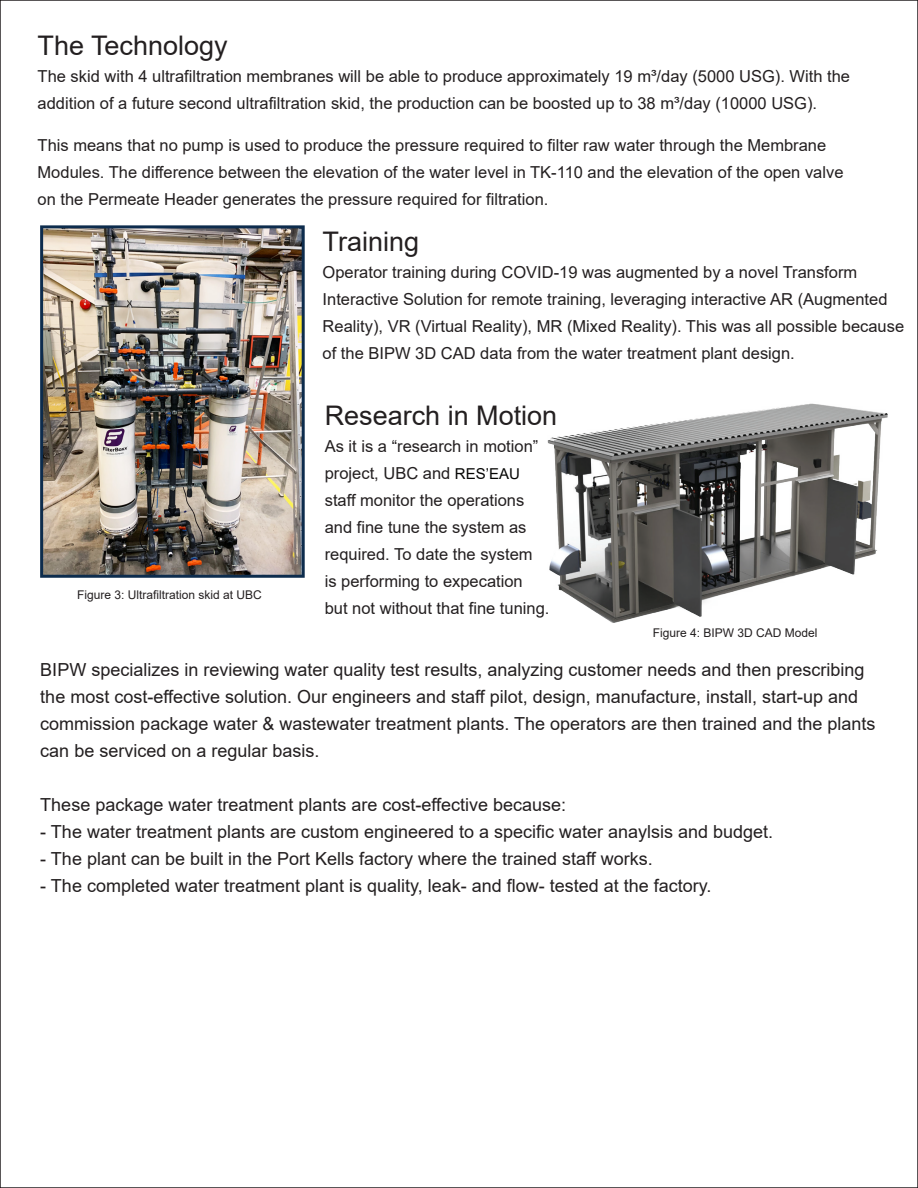
<style>
.page{position:relative;width:918px;height:1188px;background:#fff}
.page>*{position:absolute;margin:0;border:0;box-sizing:border-box;transform-origin:0 0}
.t1{font:27px "Arial";color:#231f20}
.t2{font:18px/27px "Arial";color:#231f20}
.t3{font:16.5px/27px "Arial";color:#231f20}
.t4{font:12px "Arial";color:#231f20}
.s1{font-size:15px;color:#050504}
</style>
<div class="page">
<img style="left:547px;top:381px;width:371px;height:256px">
<img style="left:44px;top:229px;width:257px;height:345px">
<div style="left:40px;top:225px;width:265px;height:353px;border:3px solid #0d2c4d"></div>
<h1 class="t1" style="left:38px;top:26px;width:192px">The Technology</h1>
<p class="t3" style="left:38px;top:62px;width:814px">The skid with 4 ultrafiltration membranes will be able to produce approximately 19 m³/day (5000 USG). With the addition of a future second ultrafiltration skid, the production can be boosted up to 38 m³/day (10000 USG).</p>
<p class="t3" style="left:38px;top:131px;width:807px">This means that no pump is used to produce the pressure required to filter raw water through the Membrane<br>Modules. The difference between the elevation of the water level in TK-110 and the elevation of the open valve on the Permeate Header generates the pressure required for filtration.</p>
<h1 class="t1" style="left:323px;top:223px;width:98px">Training</h1>
<p class="t3" style="left:323px;top:259px;width:583px">Operator training during COVID-19 was augmented by a novel Transform Interactive Solution for remote training, leveraging interactive AR (Augmented Reality), VR (Virtual Reality), MR (Mixed Reality). This was all possible because of the BIPW 3D CAD data from the water treatment plant design.</p>
<p class="t4" style="left:77px;top:586px;width:186px">Figure 3: Ultrafiltration skid at UBC</p>
<h1 class="t1" style="left:325px;top:397px;width:234px">Research in Motion</h1>
<p class="t3" style="left:325px;top:432px;width:226px">As it is a “research in motion” project, UBC and <span class="s1">RES’EAU </span>staff monitor the operations and fine tune the system as required. To date the system<br>is performing to expecation but not without that fine tuning.</p>
<p class="t4" style="left:653px;top:624px;width:166px">Figure 4: BIPW 3D CAD Model</p>
<p class="t2" style="left:40px;top:656px;width:837px">BIPW specializes in reviewing water quality test results, analyzing customer needs and then prescribing the most cost-effective solution. Our engineers and staff pilot, design, manufacture, install, start-up and commission package water &amp; wastewater treatment plants. The operators are then trained and the plants can be serviced on a regular basis.</p>
<p class="t2" style="left:40px;top:791px;width:527px">These package water treatment plants are cost-effective because:</p>
<p class="t2" style="left:40px;top:818px;width:735px">- The water treatment plants are custom engineered to a specific water anaylsis and budget.</p>
<p class="t2" style="left:40px;top:845px;width:614px">- The plant can be built in the Port Kells factory where the trained staff works.</p>
<p class="t2" style="left:40px;top:872px;width:673px">- The completed water treatment plant is quality, leak- and flow- tested at the factory.</p>
</div>
